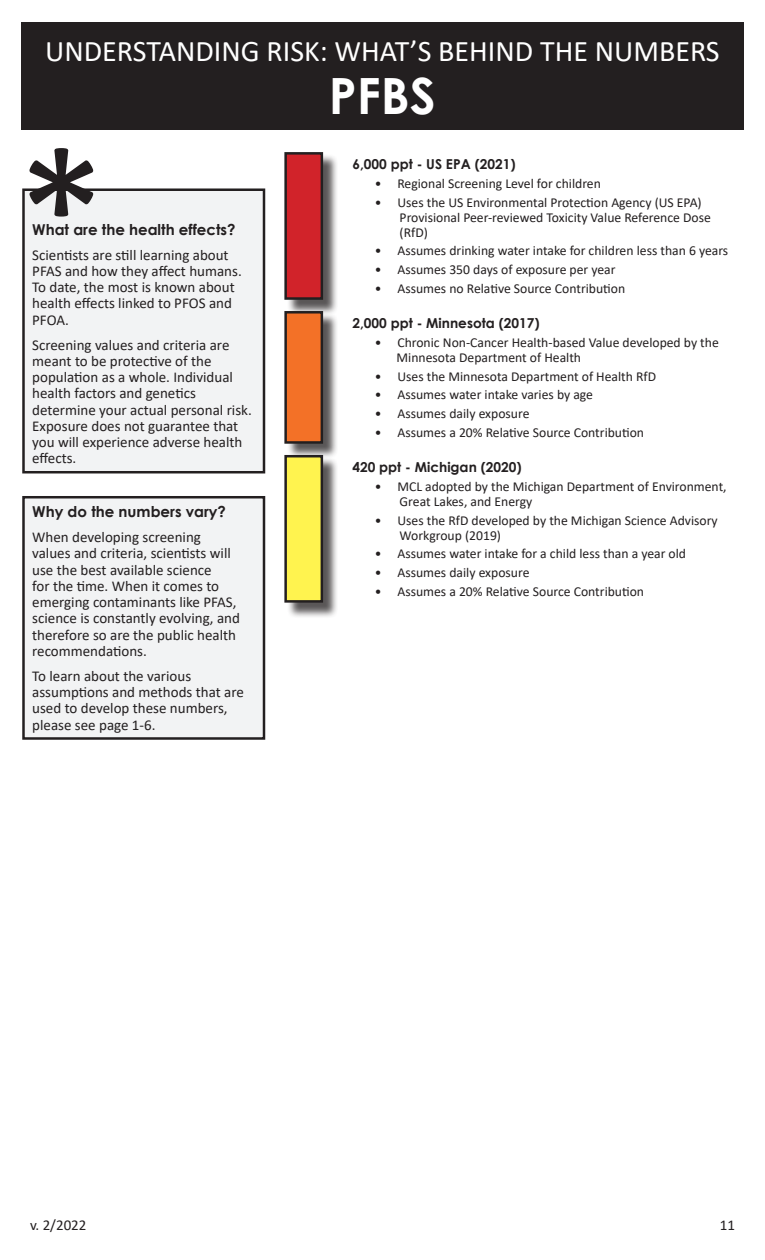
<style>
.page{position:relative;width:765px;height:1260px;background:#fff}
.page>*{position:absolute;margin:0;border:0;box-sizing:border-box;transform-origin:0 0}
.t1{font:187.5px "Calibri";color:#231f20}
.t2{font:700 50px "Century Gothic";color:#fff}
.t3{font:30px "Calibri";color:#fff}
.t4{font:15px/16.2px "Calibri";color:#231f20}
.t5{font:700 15px "Century Gothic";color:#231f20}
.t6{font:13.62px/15px "Calibri";color:#231f20}
.t7{font:700 13.62px "Century Gothic";color:#231f20}
</style>
<div class="page">
<div style="left:21px;top:22px;width:723px;height:108px;background:#231f20"></div>
<div style="left:286px;top:457px;width:52px;height:161px;background:#231f20;opacity:.75"></div>
<div style="left:286px;top:456px;width:36px;height:145px;background:#fff34f"></div>
<div style="left:284px;top:455px;width:39px;height:148px;border:2px solid #231f20"></div>
<div style="left:286px;top:154px;width:52px;height:162px;background:#231f20;opacity:.75"></div>
<div style="left:286px;top:153px;width:36px;height:146px;background:#d1232a"></div>
<div style="left:284px;top:152px;width:39px;height:148px;border:2px solid #231f20"></div>
<div style="left:286px;top:313px;width:52px;height:146px;background:#231f20;opacity:.75"></div>
<div style="left:286px;top:312px;width:36px;height:130px;background:#f37127"></div>
<div style="left:284px;top:311px;width:39px;height:133px;border:2px solid #231f20"></div>
<div style="left:23px;top:190px;width:241px;height:282px;background:#f2f3f4"></div>
<div style="left:22px;top:188px;width:243px;height:285px;border:2px solid #231f20"></div>
<div style="left:23px;top:497px;width:241px;height:241px;background:#f2f3f4"></div>
<div style="left:22px;top:496px;width:243px;height:244px;border:2px solid #231f20"></div>
<p class="t3" style="left:45px;top:30px;width:676px">UNDERSTANDING RISK: WHAT’S BEHIND THE NUMBERS</p>
<p class="t2" style="left:329px;top:58px;width:109px">PFBS</p>
<p class="t1" style="left:15px;top:85px;width:95px">*</p>
<p class="t5" style="left:32px;top:218px;width:205px">What are the health effects?</p>
<p class="t4" style="left:32px;top:246px;width:211px">Scientists are still learning about<br>PFAS and how they affect humans.<br>To date, the most is known about health effects linked to PFOS and<br>PFOA.</p>
<p class="t4" style="left:32px;top:336px;width:221px">Screening values and criteria are meant to be protective of the population as a whole. Individual health factors and genetics determine your actual personal risk.<br>Exposure does not guarantee that you will experience adverse health effects.</p>
<p class="t5" style="left:32px;top:500px;width:195px">Why do the numbers vary?</p>
<p class="t4" style="left:32px;top:529px;width:209px">When developing screening values and criteria, scientists will use the best available science<br>for the time. When it comes to emerging contaminants like PFAS, science is constantly evolving, and therefore so are the public health recommendations.</p>
<p class="t4" style="left:32px;top:668px;width:213px">To learn about the various assumptions and methods that are used to develop these numbers, please see page 1-6.</p>
<p class="t7" style="left:352px;top:154px;width:165px">6,000 ppt - US EPA (2021)</p>
<p class="t6" style="left:375px;top:176px;width:227px">• Regional Screening Level for children</p>
<p class="t6" style="left:400px;top:194px;width:313px;text-indent:-25px">• Uses the US Environmental Protection Agency (US EPA)<br>Provisional Peer-reviewed Toxicity Value Reference Dose (RfD)</p>
<p class="t6" style="left:375px;top:243px;width:355px">• Assumes drinking water intake for children less than 6 years</p>
<p class="t6" style="left:375px;top:262px;width:242px">• Assumes 350 days of exposure per year</p>
<p class="t6" style="left:375px;top:281px;width:252px">• Assumes no Relative Source Contribution</p>
<p class="t7" style="left:352px;top:313px;width:189px">2,000 ppt - Minnesota (2017)</p>
<p class="t6" style="left:397px;top:335px;width:324px;text-indent:-22px">• Chronic Non-Cancer Health-based Value developed by the<br>Minnesota Department of Health</p>
<p class="t6" style="left:375px;top:368px;width:283px">• Uses the Minnesota Department of Health RfD</p>
<p class="t6" style="left:375px;top:387px;width:220px">• Assumes water intake varies by age</p>
<p class="t6" style="left:375px;top:406px;width:156px">• Assumes daily exposure</p>
<p class="t6" style="left:375px;top:425px;width:271px">• Assumes a 20% Relative Source Contribution</p>
<p class="t7" style="left:352px;top:457px;width:171px">420 ppt - Michigan (2020)</p>
<p class="t6" style="left:400px;top:478px;width:329px;text-indent:-25px">• MCL adopted by the Michigan Department of Environment,<br>Great Lakes, and Energy</p>
<p class="t6" style="left:400px;top:512px;width:320px;text-indent:-25px">• Uses the RfD developed by the Michigan Science Advisory<br>Workgroup (2019)</p>
<p class="t6" style="left:375px;top:546px;width:313px">• Assumes water intake for a child less than a year old</p>
<p class="t6" style="left:375px;top:565px;width:156px">• Assumes daily exposure</p>
<p class="t6" style="left:375px;top:583px;width:271px">• Assumes a 20% Relative Source Contribution</p>
<p class="t4" style="left:30px;top:1217px;width:58px">v. 2/2022</p>
<p class="t4" style="left:720px;top:1217px;width:17px">11</p>
</div>
